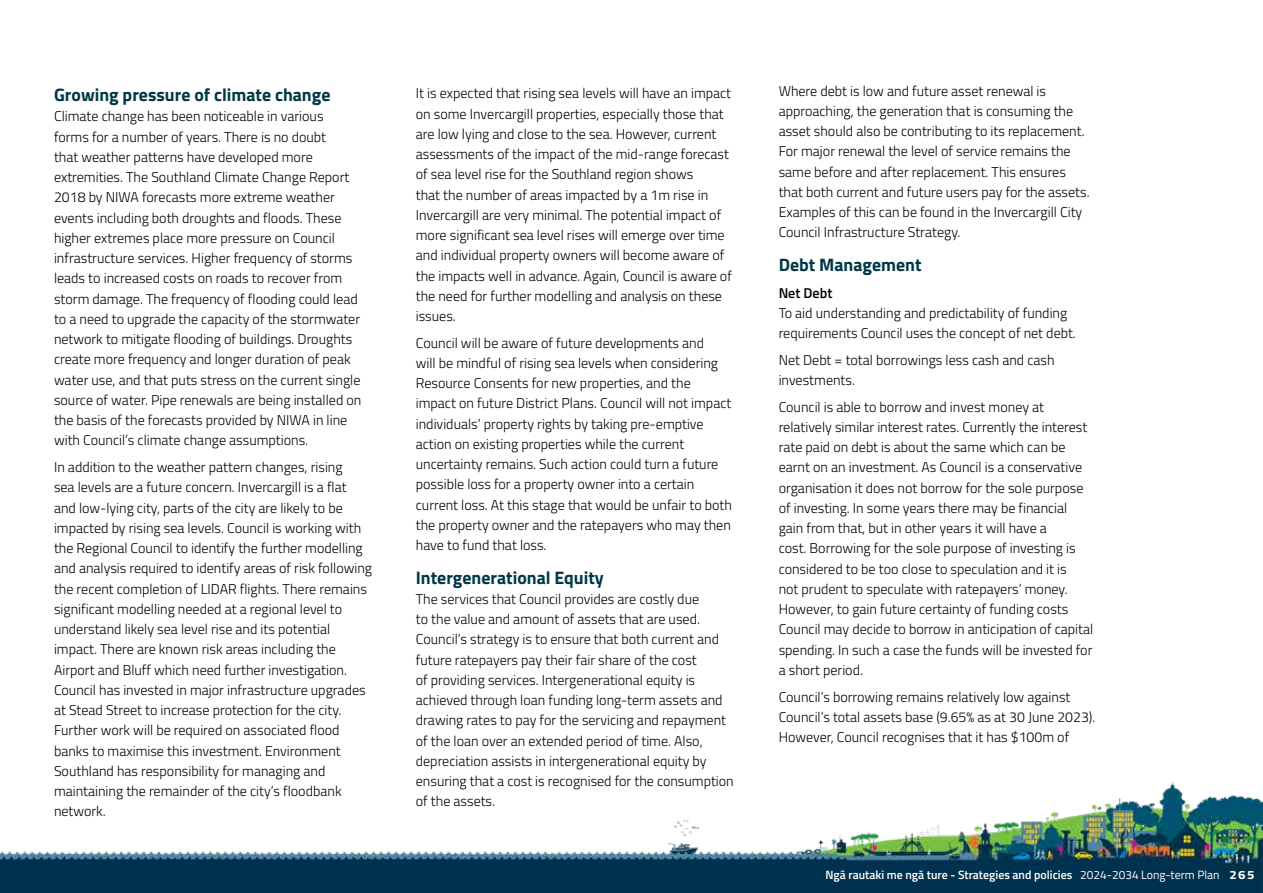
<style>
.page{position:relative;width:1263px;height:893px;background:#fff}
.page>*{position:absolute;margin:0;border:0;box-sizing:border-box;transform-origin:0 0}
.t1{font:700 18px "Titillium";color:#003846}
.t2{font:300 14.25px/20.2px "Titillium";color:#000}
.t3{font:600 14.25px "Titillium";color:#000}
.t4{font:600 12px "Titillium";color:#fff}
.s1{font-weight:400}
.s2{font-weight:700}
</style>
<div class="page">
<img style="left:0;top:782px;width:1263px;height:111px">
<p class="t1" style="left:54px;top:81px;width:278px">Growing pressure of climate change</p>
<p class="t2" style="left:54px;top:106px;width:309px">Climate change has been noticeable in various forms for a number of years. There is no doubt<br>that weather patterns have developed more extremities. The Southland Climate Change Report 2018 by NIWA forecasts more extreme weather events including both droughts and floods. These higher extremes place more pressure on Council infrastructure services. Higher frequency of storms leads to increased costs on roads to recover from storm damage. The frequency of flooding could lead to a need to upgrade the capacity of the stormwater network to mitigate flooding of buildings. Droughts create more frequency and longer duration of peak water use, and that puts stress on the current single source of water. Pipe renewals are being installed on the basis of the forecasts provided by NIWA in line with Council’s climate change assumptions.</p>
<p class="t2" style="left:54px;top:456px;width:319px">In addition to the weather pattern changes, rising<br>sea levels are a future concern. Invercargill is a flat and low-lying city, parts of the city are likely to be impacted by rising sea levels. Council is working with the Regional Council to identify the further modelling and analysis required to identify areas of risk following the recent completion of LIDAR flights. There remains significant modelling needed at a regional level to understand likely sea level rise and its potential impact. There are known risk areas including the Airport and Bluff which need further investigation.<br>Council has invested in major infrastructure upgrades at Stead Street to increase protection for the city.<br>Further work will be required on associated flood banks to maximise this investment. Environment Southland has responsibility for managing and maintaining the remainder of the city’s floodbank network.</p>
<p class="t2" style="left:416px;top:82px;width:318px">It is expected that rising sea levels will have an impact on some Invercargill properties, especially those that are low lying and close to the sea. However, current assessments of the impact of the mid-range forecast of sea level rise for the Southland region shows<br>that the number of areas impacted by a 1m rise in Invercargill are very minimal. The potential impact of more significant sea level rises will emerge over time and individual property owners will become aware of the impacts well in advance. Again, Council is aware of the need for further modelling and analysis on these issues.</p>
<p class="t2" style="left:416px;top:332px;width:318px">Council will be aware of future developments and<br>will be mindful of rising sea levels when considering Resource Consents for new properties, and the impact on future District Plans. Council will not impact individuals’ property rights by taking pre-emptive action on existing properties while the current uncertainty remains. Such action could turn a future possible loss for a property owner into a certain current loss. At this stage that would be unfair to both the property owner and the ratepayers who may then have to fund that loss.</p>
<p class="t1" style="left:416px;top:563px;width:190px">Intergenerational Equity</p>
<p class="t2" style="left:416px;top:588px;width:319px">The services that Council provides are costly due<br>to the value and amount of assets that are used.<br>Council’s strategy is to ensure that both current and future ratepayers pay their fair share of the cost<br>of providing services. Intergenerational equity is achieved through loan funding long-term assets and drawing rates to pay for the servicing and repayment of the loan over an extended period of time. Also, depreciation assists in intergenerational equity by ensuring that a cost is recognised for the consumption of the assets.</p>
<p class="t2" style="left:779px;top:80px;width:312px">Where debt is low and future asset renewal is approaching, the generation that is consuming the asset should also be contributing to its replacement.<br>For major renewal the level of service remains the same before and after replacement. This ensures that both current and future users pay for the assets.<br>Examples of this can be found in the Invercargill City Council Infrastructure Strategy.</p>
<p class="t1" style="left:779px;top:251px;width:144px">Debt Management</p>
<p class="t3" style="left:779px;top:282px;width:55px">Net Debt</p>
<p class="t2" style="left:779px;top:302px;width:299px">To aid understanding and predictability of funding requirements Council uses the concept of net debt.</p>
<p class="t2" style="left:779px;top:349px;width:277px">Net Debt = total borrowings less cash and cash investments.</p>
<p class="t2" style="left:779px;top:396px;width:316px">Council is able to borrow and invest money at relatively similar interest rates. Currently the interest rate paid on debt is about the same which can be earnt on an investment. As Council is a conservative organisation it does not borrow for the sole purpose of investing. In some years there may be financial gain from that, but in other years it will have a<br>cost. Borrowing for the sole purpose of investing is considered to be too close to speculation and it is<br>not prudent to speculate with ratepayers’ money.<br>However, to gain future certainty of funding costs Council may decide to borrow in anticipation of capital spending. In such a case the funds will be invested for a short period.</p>
<p class="t2" style="left:779px;top:686px;width:318px">Council’s borrowing remains relatively low against<br>Council’s total assets base (9.65% as at 30 June 2023).<br>However, Council recognises that it has $100m of</p>
<p class="t4" style="left:825px;top:866px;width:430px">Ngā rautaki me ngā ture - Strategies and policies <span class="s1">2024-2034 Long-term Plan</span> <span class="s2">265</span></p>
</div>
